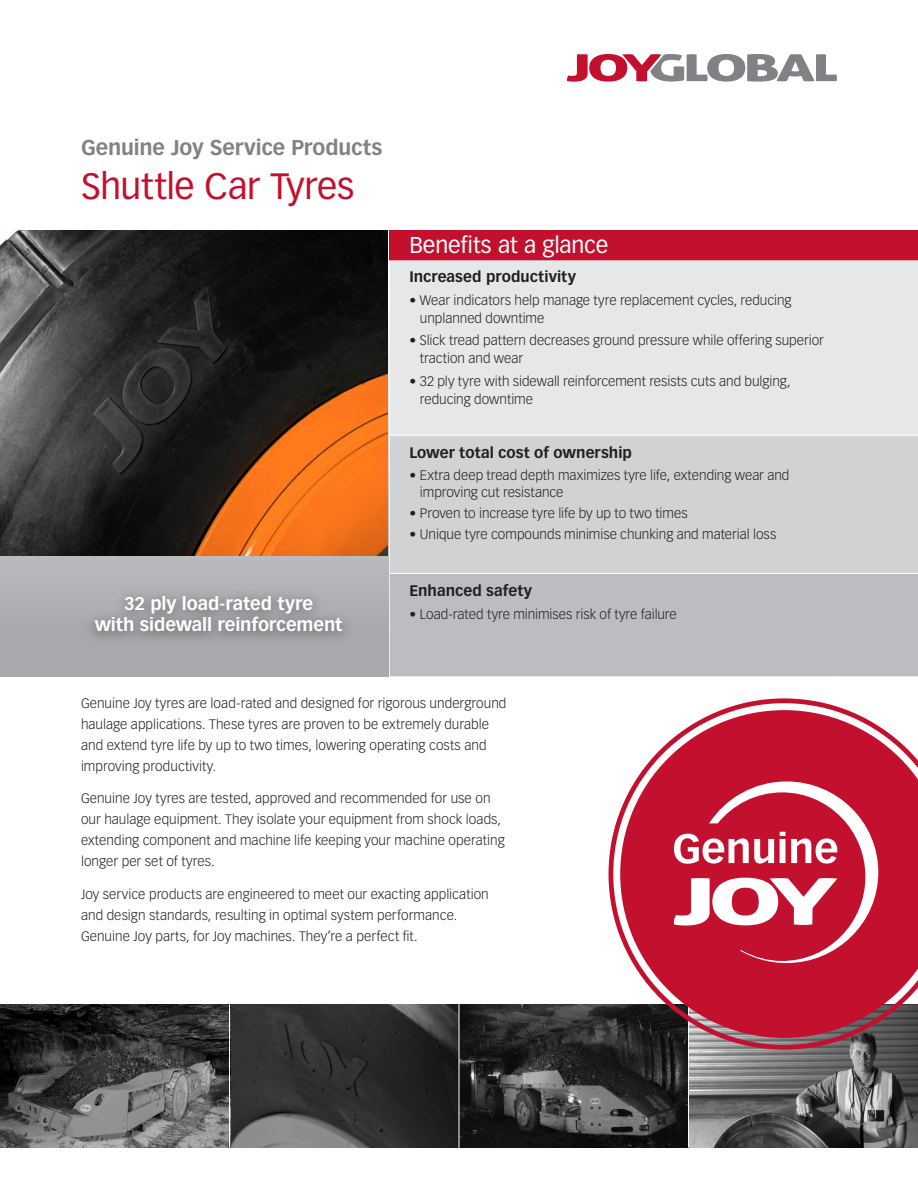
<style>
.page{position:relative;width:918px;height:1188px;background:#fff}
.page>*{position:absolute;margin:0;border:0;box-sizing:border-box;transform-origin:0 0}
.SPC_Headline{font:36px "Vectora LT Std";letter-spacing:-.01em;color:#c3102e}
.Subhead_with_Colon{font:22.5px "Vectora LT Std";letter-spacing:-.005em;color:#fff}
.SPC_subhead{font:700 21px "Vectora LT Std";letter-spacing:-.005em;color:#808285}
.callout{font:700 18px/21.6px "Vectora LT Std";letter-spacing:-.005em;color:#fff;text-align:center}
.Subhead_with_Colon-2{font:700 15px "Vectora LT Std";letter-spacing:.005em;color:#231f20}
.body{font:300 13.5px/21px "Vectora LT Std";letter-spacing:.005em;color:#231f20}
</style>
<div class="page">
<svg style="left:567px;top:54px;width:270px;height:28px"></svg>
<div style="left:389px;top:231px;width:529px;height:30px;background:#c3102e"></div>
<div style="left:390px;top:262px;width:528px;height:173px;background:#e6e7e9"></div>
<div style="left:390px;top:436px;width:528px;height:137px;background:#d1d2d4"></div>
<div style="left:390px;top:574px;width:528px;height:102px;background:#bcbdc0"></div>
<svg style="left:389px;top:436px;width:1px;height:28px"></svg>
<svg style="left:389px;top:574px;width:1px;height:28px"></svg>
<svg style="left:0;top:231px;width:389px;height:445px;background:#aeadb0"></svg>
<div style="left:84px;top:587px;width:270px;height:59px;background:#231f20;opacity:.6"></div>
<img style="left:0;top:231px;width:387px;height:324px">
<img style="left:0;top:1004px;width:918px;height:144px">
<hr style="left:229px;top:1004px;width:1px;height:144px;background:#fff">
<hr style="left:459px;top:1002px;width:1px;height:149px;background:#fff">
<hr style="left:688px;top:1004px;width:1px;height:144px;background:#fff">
<svg style="left:609px;top:698px;width:309px;height:352px"></svg>
<svg style="left:620px;top:710px;width:298px;height:328px;fill:#c3102e"></svg>
<p class="SPC_subhead" style="left:81px;top:135px;width:303px">Genuine Joy Service Products</p>
<p class="SPC_Headline" style="left:81px;top:165px;width:275px">Shuttle Car Tyres</p>
<p class="callout" style="left:95px;top:593px;width:249px">32 ply load-rated tyre<br>with sidewall reinforcement</p>
<p class="Subhead_with_Colon" style="left:409px;top:231px;width:200px">Benefits at a glance</p>
<p class="Subhead_with_Colon-2" style="left:409px;top:268px;width:168px">Increased productivity</p>
<p class="body" style="left:420px;top:291px;width:373px;line-height:18px;text-indent:-10px">• Wear indicators help manage tyre replacement cycles, reducing unplanned downtime</p>
<p class="body" style="left:420px;top:332px;width:406px;line-height:18px;text-indent:-10px">• Slick tread pattern decreases ground pressure while offering superior traction and wear</p>
<p class="body" style="left:420px;top:372px;width:372px;line-height:18px;text-indent:-10px">• 32 ply tyre with sidewall reinforcement resists cuts and bulging, reducing downtime</p>
<p class="Subhead_with_Colon-2" style="left:409px;top:443px;width:224px">Lower total cost of ownership</p>
<p class="body" style="left:420px;top:467px;width:371px;line-height:16.5px;text-indent:-10px">• Extra deep tread depth maximizes tyre life, extending wear and improving cut resistance</p>
<p class="body" style="left:409px;top:503px;width:280px">• Proven to increase tyre life by up to two times</p>
<p class="body" style="left:409px;top:524px;width:368px">• Unique tyre compounds minimise chunking and material loss</p>
<p class="Subhead_with_Colon-2" style="left:409px;top:582px;width:124px">Enhanced safety</p>
<p class="body" style="left:409px;top:603px;width:269px">• Load-rated tyre minimises risk of tyre failure</p>
<p class="body" style="left:81px;top:693px;width:427px">Genuine Joy tyres are load-rated and designed for rigorous underground haulage applications. These tyres are proven to be extremely durable and extend tyre life by up to two times, lowering operating costs and improving productivity.</p>
<p class="body" style="left:81px;top:788px;width:425px">Genuine Joy tyres are tested, approved and recommended for use on our haulage equipment. They isolate your equipment from shock loads, extending component and machine life keeping your machine operating longer per set of tyres.</p>
<p class="body" style="left:81px;top:884px;width:409px">Joy service products are engineered to meet our exacting application and design standards, resulting in optimal system performance.<br>Genuine Joy parts, for Joy machines. They’re a perfect fit.</p>
</div>
